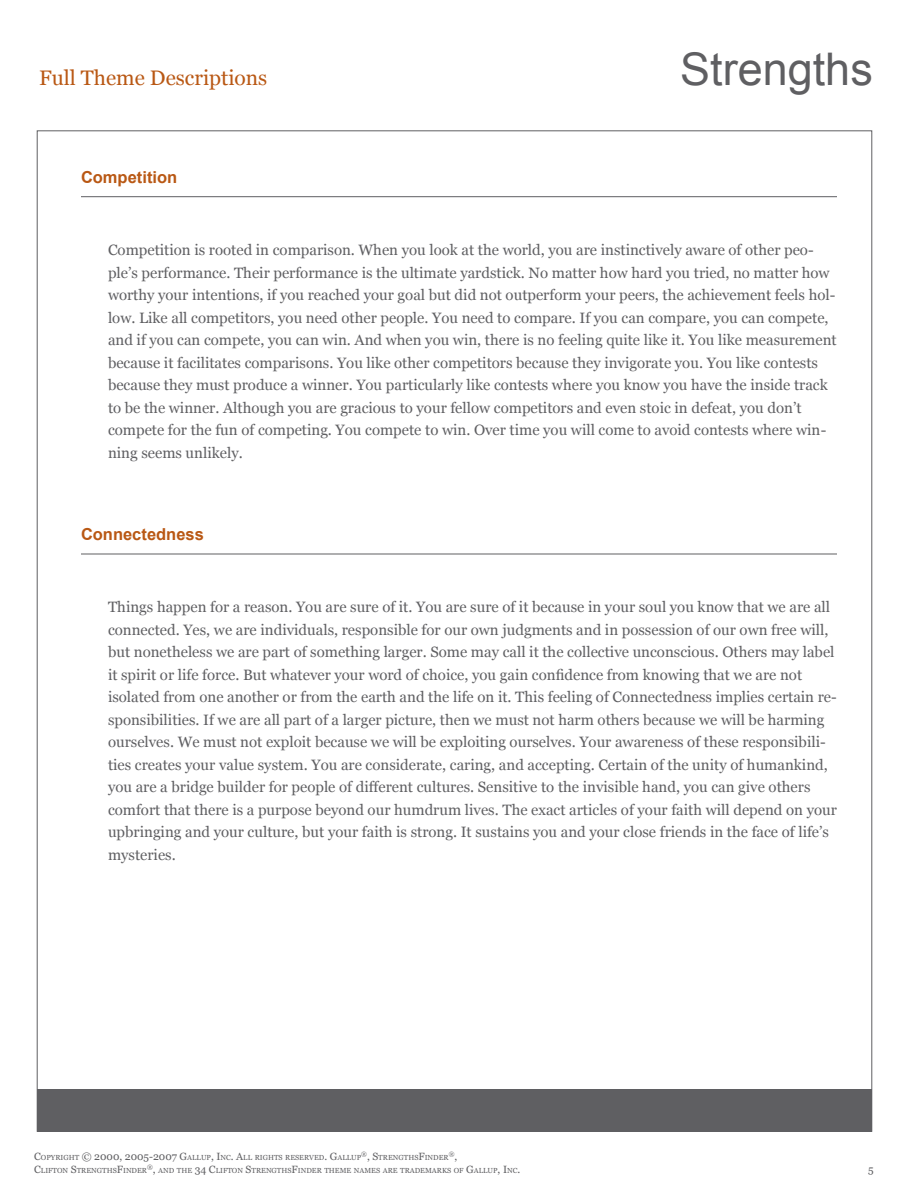
<style>
.page{position:relative;width:918px;height:1188px;background:#fff}
.page>*{position:absolute;margin:0;border:0;box-sizing:border-box;transform-origin:0 0}
.t1{font:45px "Arial";color:#5f5f62}
.t2{font:21px "Georgia";color:#b95814}
.Theme_Name{font:700 16.5px "Arial";color:#b95814}
.Description{font:15px/22.5px "Georgia";color:#5f5f62}
.t3{font:10.5px "Georgia";color:#5f5f62}
.t4{font:7.35px "Georgia";color:#5f5f62}
.t5{font:6.15px "Georgia";color:#5f5f62}
.s1{font-size:10.5px}
</style>
<div class="page">
<div style="left:37px;top:1089px;width:835px;height:43px;background:#5f5f62"></div>
<hr style="left:81px;top:196px;width:756px;height:1px;background:#5f5f62">
<hr style="left:81px;top:554px;width:756px;height:1px;background:#5f5f62">
<h2 class="t2" style="left:39px;top:66px;width:230px">Full Theme Descriptions</h2>
<p class="Theme_Name" style="left:81px;top:166px;width:98px">Competition</p>
<h1 class="t1" style="left:680px;top:40px;width:194px">Strengths</h1>
<p class="Description" style="left:108px;top:239px;width:730px">Competition is rooted in comparison. When you look at the world, you are instinctively aware of other peo&shy;ple’s performance. Their performance is the ultimate yardstick. No matter how hard you tried, no matter how worthy your intentions, if you reached your goal but did not outperform your peers, the achievement feels hol&shy;low. Like all competitors, you need other people. You need to compare. If you can compare, you can compete, and if you can compete, you can win. And when you win, there is no feeling quite like it. You like measurement because it facilitates comparisons. You like other competitors because they invigorate you. You like contests because they must produce a winner. You particularly like contests where you know you have the inside track to be the winner. Although you are gracious to your fellow competitors and even stoic in defeat, you don’t compete for the fun of competing. You compete to win. Over time you will come to avoid contests where win&shy;ning seems unlikely.</p>
<p class="Theme_Name" style="left:81px;top:524px;width:124px">Connectedness</p>
<p class="Description" style="left:108px;top:596px;width:730px">Things happen for a reason. You are sure of it. You are sure of it because in your soul you know that we are all connected. Yes, we are individuals, responsible for our own judgments and in possession of our own free will, but nonetheless we are part of something larger. Some may call it the collective unconscious. Others may label it spirit or life force. But whatever your word of choice, you gain confidence from knowing that we are not isolated from one another or from the earth and the life on it. This feeling of Connectedness implies certain re&shy;sponsibilities. If we are all part of a larger picture, then we must not harm others because we will be harming ourselves. We must not exploit because we will be exploiting ourselves. Your awareness of these responsibili&shy;ties creates your value system. You are considerate, caring, and accepting. Certain of the unity of humankind, you are a bridge builder for people of different cultures. Sensitive to the invisible hand, you can give others comfort that there is a purpose beyond our humdrum lives. The exact articles of your faith will depend on your upbringing and your culture, but your faith is strong. It sustains you and your close friends in the face of life’s mysteries.</p>
<p class="t4" style="left:34px;top:1153px;width:416px"><span class="s1">C</span>OPYRIGHT <span class="s1">© 2000, 2005-2007 G</span>ALLUP<span class="s1">, I</span>NC<span class="s1">. A</span>LL RIGHTS RESERVED<span class="s1">. G</span>ALLUP<sup>®</sup><span class="s1">, S</span>TRENGTHS<span class="s1">F</span>INDER</p>
<p class="t5" style="left:449px;top:1151px;width:10px">®<span class="s1">,</span></p>
<p class="t4" style="left:34px;top:1166px;width:488px"><span class="s1">C</span>LIFTON <span class="s1">S</span>TRENGTHS<span class="s1">F</span>INDER<sup>®</sup><span class="s1">,</span> AND THE <span class="s1">34 C</span>LIFTON <span class="s1">S</span>TRENGTHS<span class="s1">F</span>INDER THEME NAMES ARE TRADEMARKS OF <span class="s1">G</span>ALLUP<span class="s1">, I</span>NC<span class="s1">.</span></p>
<p class="t3" style="left:868px;top:1163px;width:7px">5</p>
</div>
